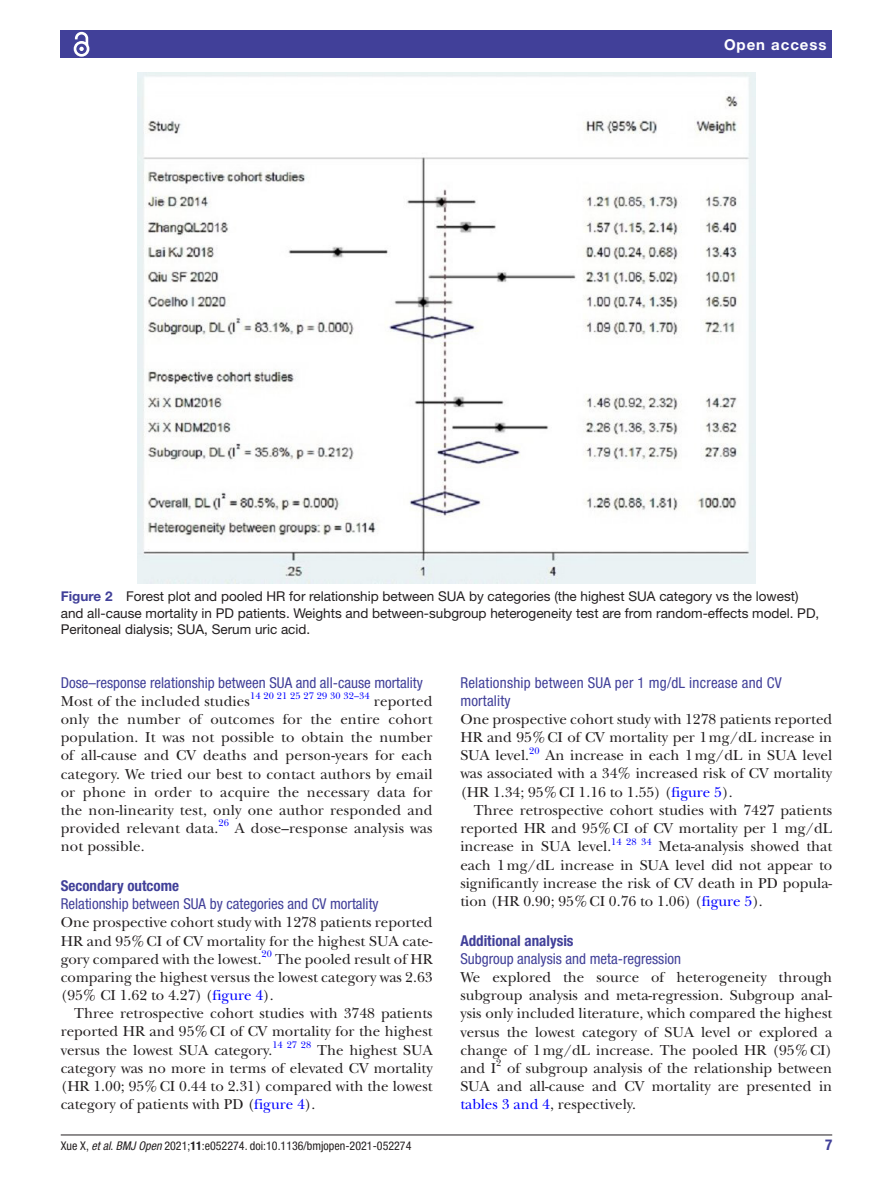
<style>
.page{position:relative;width:893px;height:1191px;background:#fff}
.page>*{position:absolute;margin:0;border:0;box-sizing:border-box;transform-origin:0 0}
.t1{font:15px/18.1px "New Baskerville";color:#231f20;text-align:justify}
.t2{font:condensed 15px/18px "Helvetica Neue LT Std";color:#414099}
.t3{font:700 condensed 15px "Helvetica Neue LT Std";color:#414099}
.t4{font:700 15px "Helvetica Neue LT Std";letter-spacing:.065em;color:#fff}
.t5{font:13.5px/16.2px "Helvetica Neue LT Std";color:#231f20}
.t6{font:condensed 12px "Helvetica Neue LT Std";color:#231f20}
.t7{font:9.9px "New Baskerville";letter-spacing:.01em;color:#00f}
.t8{font:9.9px "New Baskerville";color:#231f20}
.s1{font-weight:700;color:#414099}
.s2{color:#00f}
.s3{font-style:italic}
.s4{font-weight:700}
</style>
<div class="page">
<hr style="left:61px;top:1134px;width:771px;height:1px;background:#231f20">
<div style="left:61px;top:31px;width:771px;height:27px;background:#414099"></div>
<svg style="left:73px;top:31px;width:17px;height:26px"></svg>
<img style="left:138px;top:73px;width:617px;height:510px">
<p class="t4" style="left:724px;top:35px;width:104px">Open access</p>
<p class="t5" style="left:61px;top:588px;width:760px"><span class="s1">Figure 2</span> Forest plot and pooled HR for relationship between SUA by categories (the highest SUA category vs the lowest) and all-cause mortality in PD patients. Weights and between-subgroup heterogeneity test are from random-effects model. PD,<br>Peritoneal dialysis; SUA, Serum uric acid.</p>
<p class="t2" style="left:61px;top:673px;width:364px">Dose–response relationship between SUA and all-cause mortality</p>
<p class="t1" style="left:61px;top:692px;width:191px">Most of the included studies</p>
<p class="t7" style="left:250px;top:690px;width:121px">14 20 21 25 27 29 30 32–34</p>
<p class="t1" style="left:61px;top:692px;width:373px;text-indent:313px">reported only the number of outcomes for the entire cohort population. It was not possible to obtain the number of all-cause and CV deaths and person-years for each category. We tried our best to contact authors by email or phone in order to acquire the necessary data for the non-linearity test, only one author responded and provided relevant data.</p>
<p class="t7" style="left:218px;top:817px;width:12px">26</p>
<p class="t1" style="left:235px;top:819px;width:199px">A dose–response analysis was</p>
<p class="t1" style="left:61px;top:837px;width:86px">not possible.</p>
<p class="t3" style="left:61px;top:876px;width:120px">Secondary outcome</p>
<p class="t2" style="left:61px;top:894px;width:319px">Relationship between SUA by categories and CV mortality</p>
<p class="t1" style="left:61px;top:913px;width:373px">One prospective cohort study with 1278 patients reported HR and 95%CI of CV mortality for the highest SUA cate&shy;gory compared with the lowest.<sup>20</sup> The pooled result of HR comparing the highest versus the lowest category was 2.63 (95% CI 1.62 to 4.27) (<span class="s2">figure 4</span>).</p>
<p class="t1" style="left:61px;top:1004px;width:373px;text-indent:14px">Three retrospective cohort studies with 3748 patients reported HR and 95%CI of CV mortality for the highest versus the lowest SUA category.</p>
<p class="t7" style="left:272px;top:1039px;width:40px">14 27 28</p>
<p class="t1" style="left:61px;top:1040px;width:373px;text-indent:256px">The highest SUA category was no more in terms of elevated CV mortality (HR 1.00; 95%CI 0.44 to 2.31) compared with the lowest category of patients with PD (<span class="s2">figure 4</span>).</p>
<p class="t2" style="left:460px;top:673px;width:323px">Relationship between SUA per 1 mg/dL increase and CV mortality</p>
<p class="t1" style="left:460px;top:710px;width:373px">One prospective cohort study with 1278 patients reported HR and 95%CI of CV mortality per 1mg/dL increase in SUA level.</p>
<p class="t7" style="left:529px;top:744px;width:12px">20</p>
<p class="t1" style="left:460px;top:746px;width:373px;text-indent:85px">An increase in each 1mg/dL in SUA level was associated with a 34% increased risk of CV mortality (HR 1.34; 95%CI 1.16 to 1.55) (<span class="s2">figure 5</span>).</p>
<p class="t1" style="left:460px;top:801px;width:373px;text-indent:14px">Three retrospective cohort studies with 7427 patients reported HR and 95%CI of CV mortality per 1 mg/dL increase in SUA level.</p>
<p class="t7" style="left:611px;top:835px;width:42px">14 28 34</p>
<p class="t1" style="left:460px;top:837px;width:373px;text-indent:198px">Meta-analysis showed that each 1mg/dL increase in SUA level did not appear to significantly increase the risk of CV death in PD popula&shy;tion (HR 0.90; 95%CI 0.76 to 1.06) (<span class="s2">figure 5</span>).</p>
<p class="t3" style="left:460px;top:931px;width:115px">Additional analysis</p>
<p class="t2" style="left:460px;top:949px;width:222px">Subgroup analysis and meta-regression</p>
<p class="t1" style="left:460px;top:968px;width:373px">We explored the source of heterogeneity through subgroup analysis and meta-regression. Subgroup anal&shy;ysis only included literature, which compared the highest versus the lowest category of SUA level or explored a change of 1mg/dL increase. The pooled HR (95%CI) and I</p>
<p class="t8" style="left:496px;top:1057px;width:7px">2</p>
<p class="t1" style="left:460px;top:1059px;width:373px;text-indent:47px">of subgroup analysis of the relationship between SUA and all-cause and CV mortality are presented in <span class="s2">tables 3 and 4</span>, respectively.</p>
<p class="t6" style="left:61px;top:1138px;width:352px">Xue X, <span class="s3">et al</span>. <span class="s3">BMJ Open</span> 2021;<span class="s4">11</span>:e052274. doi:10.1136/bmjopen-2021-052274</p>
<p class="t3" style="left:825px;top:1135px;width:9px">7</p>
</div>
